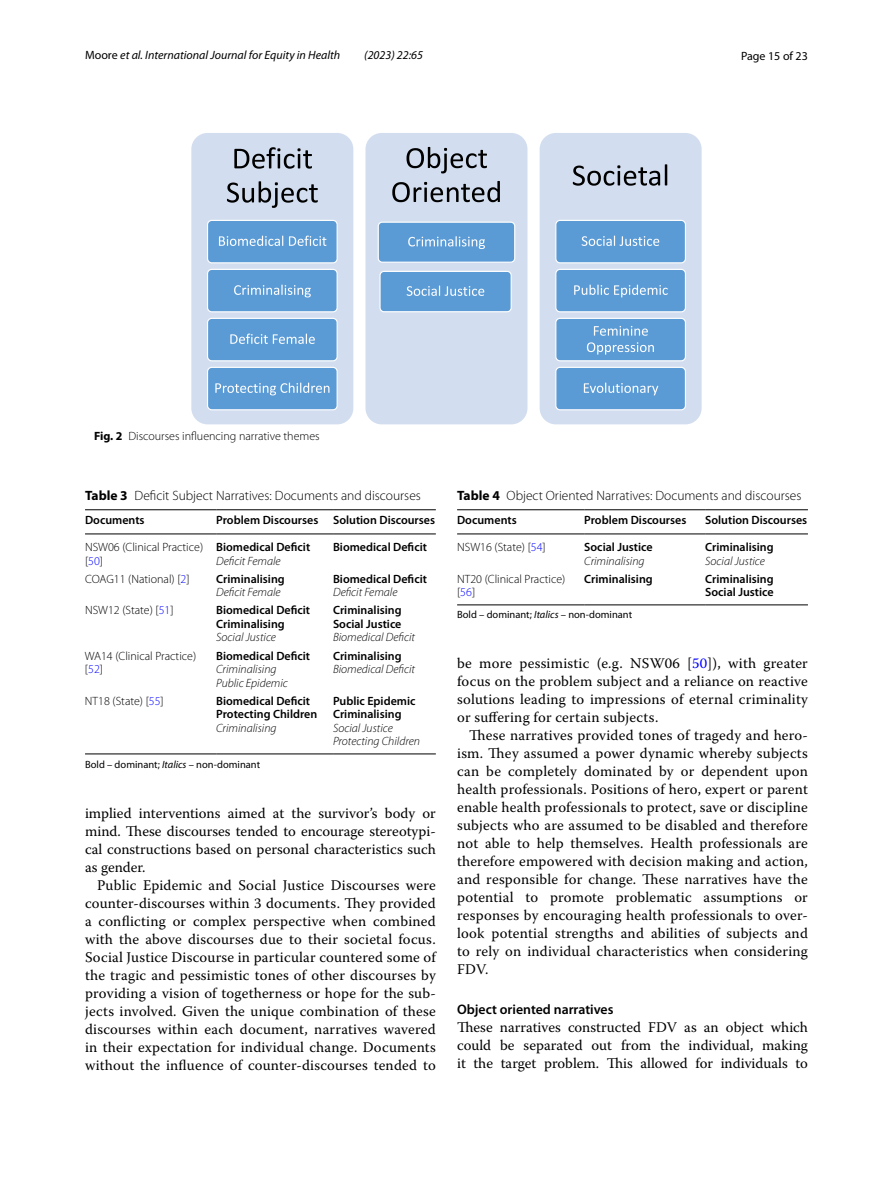
<style>
.page{position:relative;width:893px;height:1187px;background:#fff}
.page>*{position:absolute;margin:0;border:0;box-sizing:border-box;transform-origin:0 0}
.t1{font:14.7px/18px "Warnock Pro";letter-spacing:.015em;color:#000;text-align:justify}
.t2{font:600 13.8px "Myriad Pro";color:#000}
.t3{font:300 13.5px "Myriad Pro";color:#000}
.t4{font:600 12px/13.5px "Myriad Pro";color:#000}
.t5{font:300 12px/13.5px "Myriad Pro";color:#000}
.t6{font:italic 300 12px/13.5px "Myriad Pro";color:#000}
.t7{font:italic 12px "Myriad Pro";color:#000}
.t8{font:12px "Myriad Pro";color:#000}
.t9{font:10.5px "Myriad Pro";color:#000}
.s1{font-style:normal}
.s2{font-weight:700}
.s3{color:#00f}
.s4{font-style:italic}
</style>
<div class="page">
<div style="left:191px;top:133px;width:162px;height:291px;background:#d2deef;border-radius:16px"></div>
<svg style="left:234px;top:147px;width:78px;height:22px"></svg>
<svg style="left:227px;top:181px;width:91px;height:27px"></svg>
<div style="left:208px;top:220px;width:129px;height:43px;background:#5b9bd5;border-radius:4px"></div>
<div style="left:207px;top:220px;width:131px;height:43px;border:1px solid #fff;border-radius:4px"></div>
<svg style="left:219px;top:235px;width:107px;height:11px"></svg>
<div style="left:208px;top:269px;width:129px;height:43px;background:#5b9bd5;border-radius:4px"></div>
<div style="left:207px;top:269px;width:131px;height:43px;border:1px solid #fff;border-radius:4px"></div>
<svg style="left:234px;top:284px;width:77px;height:13px"></svg>
<div style="left:208px;top:318px;width:129px;height:43px;background:#5b9bd5;border-radius:4px"></div>
<div style="left:207px;top:318px;width:131px;height:43px;border:1px solid #fff;border-radius:4px"></div>
<svg style="left:230px;top:333px;width:85px;height:11px"></svg>
<div style="left:208px;top:367px;width:129px;height:43px;background:#5b9bd5;border-radius:4px"></div>
<div style="left:207px;top:367px;width:131px;height:43px;border:1px solid #fff;border-radius:4px"></div>
<svg style="left:215px;top:382px;width:114px;height:13px"></svg>
<div style="left:365px;top:133px;width:162px;height:291px;background:#d2deef;border-radius:16px"></div>
<svg style="left:406px;top:147px;width:81px;height:26px"></svg>
<svg style="left:392px;top:181px;width:108px;height:21px"></svg>
<div style="left:378px;top:222px;width:137px;height:40px;background:#5b9bd5;border-radius:4px"></div>
<div style="left:378px;top:221px;width:137px;height:42px;border:1px solid #fff;border-radius:4px"></div>
<svg style="left:408px;top:236px;width:77px;height:13px"></svg>
<div style="left:380px;top:271px;width:131px;height:41px;background:#5b9bd5;border-radius:4px"></div>
<div style="left:379px;top:271px;width:133px;height:41px;border:1px solid #fff;border-radius:4px"></div>
<svg style="left:407px;top:285px;width:77px;height:11px"></svg>
<div style="left:540px;top:133px;width:162px;height:291px;background:#d2deef;border-radius:16px"></div>
<svg style="left:573px;top:164px;width:94px;height:22px"></svg>
<div style="left:556px;top:220px;width:129px;height:43px;background:#5b9bd5;border-radius:4px"></div>
<div style="left:555px;top:220px;width:131px;height:43px;border:1px solid #fff;border-radius:4px"></div>
<svg style="left:582px;top:236px;width:77px;height:10px"></svg>
<div style="left:556px;top:269px;width:129px;height:43px;background:#5b9bd5;border-radius:4px"></div>
<div style="left:555px;top:269px;width:131px;height:43px;border:1px solid #fff;border-radius:4px"></div>
<svg style="left:574px;top:284px;width:94px;height:13px"></svg>
<div style="left:556px;top:318px;width:129px;height:43px;background:#5b9bd5;border-radius:4px"></div>
<div style="left:555px;top:318px;width:131px;height:43px;border:1px solid #fff;border-radius:4px"></div>
<svg style="left:594px;top:326px;width:54px;height:10px"></svg>
<svg style="left:587px;top:342px;width:67px;height:12px"></svg>
<div style="left:556px;top:367px;width:129px;height:43px;background:#5b9bd5;border-radius:4px"></div>
<div style="left:555px;top:367px;width:131px;height:43px;border:1px solid #fff;border-radius:4px"></div>
<svg style="left:584px;top:382px;width:74px;height:13px"></svg>
<hr style="left:85px;top:509px;width:131px;height:1px;background:#000">
<hr style="left:85px;top:533px;width:131px;height:1px;background:#000">
<hr style="left:216px;top:509px;width:117px;height:1px;background:#000">
<hr style="left:216px;top:533px;width:117px;height:1px;background:#000">
<hr style="left:333px;top:509px;width:103px;height:1px;background:#000">
<hr style="left:333px;top:533px;width:103px;height:1px;background:#000">
<hr style="left:85px;top:753px;width:131px;height:1px;background:#000">
<hr style="left:216px;top:753px;width:117px;height:1px;background:#000">
<hr style="left:333px;top:753px;width:103px;height:1px;background:#000">
<hr style="left:457px;top:509px;width:127px;height:1px;background:#000">
<hr style="left:457px;top:533px;width:127px;height:1px;background:#000">
<hr style="left:584px;top:509px;width:121px;height:1px;background:#000">
<hr style="left:584px;top:533px;width:121px;height:1px;background:#000">
<hr style="left:705px;top:509px;width:103px;height:1px;background:#000">
<hr style="left:705px;top:533px;width:103px;height:1px;background:#000">
<hr style="left:457px;top:604px;width:127px;height:1px;background:#000">
<hr style="left:584px;top:604px;width:121px;height:1px;background:#000">
<hr style="left:705px;top:604px;width:103px;height:1px;background:#000">
<p class="t7" style="left:85px;top:48px;width:257px"><span class="s1">Moore</span> et al. International Journal for Equity in Health</p>
<p class="t7" style="left:364px;top:48px;width:60px">(2023) 22:65</p>
<p class="t8" style="left:741px;top:48px;width:68px">Page 15 of 23</p>
<p class="t5" style="left:94px;top:429px;width:227px"><span class="s2">Fig. 2</span> Discourses influencing narrative themes</p>
<p class="t3" style="left:85px;top:488px;width:337px"><span class="s2">Table 3</span> Deficit Subject Narratives: Documents and discourses</p>
<p class="t4" style="left:85px;top:513px;width:61px">Documents</p>
<p class="t4" style="left:216px;top:513px;width:220px">Problem Discourses Solution Discourses</p>
<p class="t5" style="left:85px;top:540px;width:120px">NSW06 (Clinical Practice) [<span class="s3">50</span>]</p>
<p class="t4" style="left:216px;top:540px;width:95px">Biomedical Deficit</p>
<p class="t4" style="left:333px;top:540px;width:95px">Biomedical Deficit</p>
<p class="t6" style="left:216px;top:554px;width:66px">Deficit Female</p>
<p class="t5" style="left:85px;top:572px;width:106px">COAG11 (National) [<span class="s3">2</span>]</p>
<p class="t4" style="left:216px;top:571px;width:70px">Criminalising</p>
<p class="t6" style="left:216px;top:585px;width:66px">Deficit Female</p>
<p class="t5" style="left:85px;top:604px;width:90px">NSW12 (State) [<span class="s3">51</span>]</p>
<p class="t4" style="left:216px;top:603px;width:95px">Biomedical Deficit<br>Criminalising</p>
<p class="t6" style="left:216px;top:631px;width:61px">Social Justice</p>
<p class="t5" style="left:85px;top:649px;width:113px">WA14 (Clinical Practice) [<span class="s3">52</span>]</p>
<p class="t4" style="left:216px;top:648px;width:95px">Biomedical Deficit</p>
<p class="t6" style="left:216px;top:662px;width:73px">Criminalising<br>Public Epidemic</p>
<p class="t5" style="left:85px;top:694px;width:80px">NT18 (State) [<span class="s3">55</span>]</p>
<p class="t4" style="left:216px;top:693px;width:103px">Biomedical Deficit<br>Protecting Children</p>
<p class="t6" style="left:216px;top:721px;width:62px">Criminalising</p>
<p class="t9" style="left:85px;top:757px;width:177px">Bold – dominant; <span class="s4">Italics</span> – non-dominant</p>
<p class="t4" style="left:333px;top:571px;width:95px">Biomedical Deficit</p>
<p class="t6" style="left:333px;top:585px;width:66px">Deficit Female</p>
<p class="t4" style="left:333px;top:603px;width:70px">Criminalising<br>Social Justice</p>
<p class="t6" style="left:333px;top:631px;width:84px">Biomedical Deficit</p>
<p class="t4" style="left:333px;top:648px;width:70px">Criminalising</p>
<p class="t6" style="left:333px;top:662px;width:84px">Biomedical Deficit</p>
<p class="t4" style="left:333px;top:693px;width:84px">Public Epidemic<br>Criminalising</p>
<p class="t6" style="left:333px;top:721px;width:89px">Social Justice<br>Protecting Children</p>
<p class="t1" style="left:85px;top:804px;width:352px">implied interventions aimed at the survivor’s body or mind. These discourses tended to encourage stereotypi&shy;cal constructions based on personal characteristics such as gender.</p>
<p class="t1" style="left:85px;top:876px;width:352px;text-indent:12px">Public Epidemic and Social Justice Discourses were counter-discourses within 3 documents. They provided a conflicting or complex perspective when combined with the above discourses due to their societal focus.<br>Social Justice Discourse in particular countered some of the tragic and pessimistic tones of other discourses by providing a vision of togetherness or hope for the sub&shy;jects involved. Given the unique combination of these discourses within each document, narratives wavered in their expectation for individual change. Documents without the influence of counter-discourses tended to</p>
<p class="t3" style="left:457px;top:488px;width:346px"><span class="s2">Table 4</span> Object Oriented Narratives: Documents and discourses</p>
<p class="t4" style="left:457px;top:513px;width:61px">Documents</p>
<p class="t4" style="left:584px;top:513px;width:104px">Problem Discourses</p>
<p class="t4" style="left:705px;top:513px;width:104px">Solution Discourses</p>
<p class="t5" style="left:457px;top:540px;width:90px">NSW16 (State) [<span class="s3">54</span>]</p>
<p class="t4" style="left:584px;top:540px;width:70px">Social Justice</p>
<p class="t6" style="left:584px;top:554px;width:62px">Criminalising</p>
<p class="t4" style="left:705px;top:540px;width:70px">Criminalising</p>
<p class="t6" style="left:705px;top:554px;width:61px">Social Justice</p>
<p class="t5" style="left:457px;top:572px;width:110px">NT20 (Clinical Practice) [<span class="s3">56</span>]</p>
<p class="t4" style="left:584px;top:571px;width:70px">Criminalising</p>
<p class="t4" style="left:705px;top:571px;width:70px">Criminalising<br>Social Justice</p>
<p class="t9" style="left:457px;top:607px;width:177px">Bold – dominant; <span class="s4">Italics</span> – non-dominant</p>
<p class="t1" style="left:457px;top:654px;width:352px">be more pessimistic (e.g. NSW06 [<span class="s3">50</span>]), with greater focus on the problem subject and a reliance on reactive solutions leading to impressions of eternal criminality or suffering for certain subjects.</p>
<p class="t1" style="left:457px;top:726px;width:352px;text-indent:12px">These narratives provided tones of tragedy and hero&shy;ism. They assumed a power dynamic whereby subjects can be completely dominated by or dependent upon health professionals. Positions of hero, expert or parent enable health professionals to protect, save or discipline subjects who are assumed to be disabled and therefore not able to help themselves. Health professionals are therefore empowered with decision making and action, and responsible for change. These narratives have the potential to promote problematic assumptions or responses by encouraging health professionals to over&shy;look potential strengths and abilities of subjects and to rely on individual characteristics when considering FDV.</p>
<p class="t2" style="left:457px;top:1000px;width:158px">Object oriented narratives</p>
<p class="t1" style="left:457px;top:1018px;width:352px">These narratives constructed FDV as an object which could be separated out from the individual, making it the target problem. This allowed for individuals to</p>
</div>
